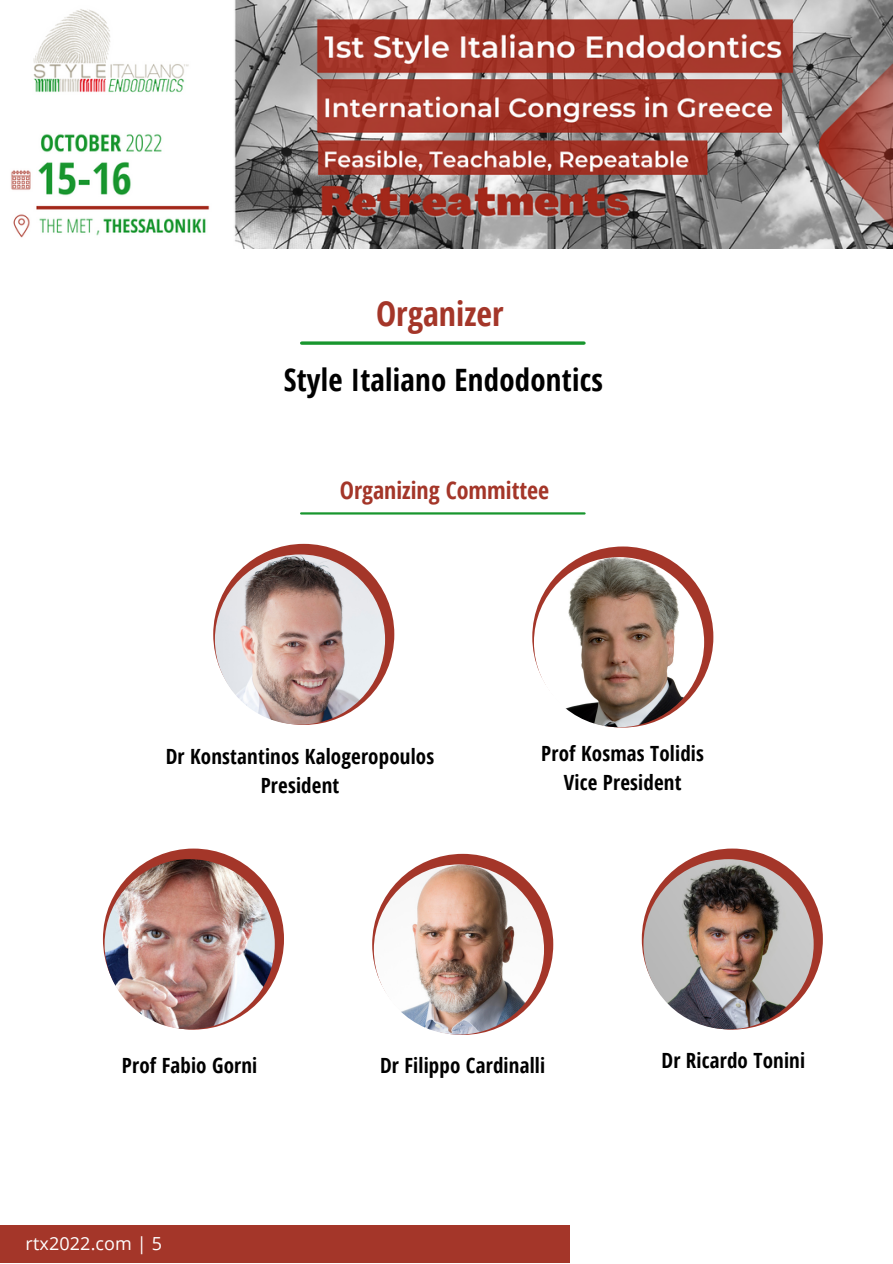
<style>
.page{position:relative;width:893px;height:1264px;background:#fff}
.page>*{position:absolute;margin:0;border:0;box-sizing:border-box;transform-origin:0 0}
.t1{font:700 33.9px "Open Sans Condensed";color:#a43629}
.t2{font:700 30.9px "Open Sans Condensed";letter-spacing:.01em;color:#000}
.t3{font:700 24px "Open Sans Condensed";color:#a43629}
.t4{font:700 21px/29.2px "Open Sans Condensed";letter-spacing:.01em;color:#000;text-align:center}
.t5{font:18px "Open Sans";letter-spacing:.005em;color:#fff}
</style>
<div class="page">
<div style="left:0;top:1224px;width:569px;height:38px;background:#a43629"></div>
<img style="left:11px;top:0;width:881px;height:248px">
<hr style="left:301px;top:512px;width:283px;height:2px;background:#18962e">
<div style="left:213px;top:544px;width:181px;height:181px;background:#a43629;border-radius:50%"></div>
<img style="left:215px;top:554px;width:170px;height:170px;border-radius:50%">
<div style="left:532px;top:546px;width:181px;height:181px;background:#a43629;border-radius:50%"></div>
<img style="left:534px;top:557px;width:170px;height:170px;border-radius:50%">
<svg style="left:301px;top:341px;width:283px;height:4px"></svg>
<div style="left:103px;top:848px;width:181px;height:181px;background:#a43629;border-radius:50%"></div>
<img style="left:105px;top:859px;width:170px;height:170px;border-radius:50%">
<div style="left:372px;top:853px;width:181px;height:181px;background:#a43629;border-radius:50%"></div>
<img style="left:374px;top:864px;width:170px;height:170px;border-radius:50%">
<svg style="left:641px;top:848px;width:181px;height:181px;background:#a9453a"></svg>
<img style="left:643px;top:859px;width:170px;height:170px;border-radius:50%">
<h1 class="t1" style="left:376px;top:290px;width:129px">Organizer</h1>
<h2 class="t2" style="left:284px;top:357px;width:321px">Style Italiano Endodontics</h2>
<p class="t3" style="left:340px;top:473px;width:211px">Organizing Committee</p>
<p class="t4" style="left:166px;top:741px;width:270px">Dr Konstantinos Kalogeropoulos<br>President</p>
<p class="t4" style="left:541px;top:738px;width:164px">Prof Kosmas Tolidis<br>Vice President</p>
<p class="t4" style="left:122px;top:1050px;width:137px">Prof Fabio Gorni</p>
<p class="t4" style="left:380px;top:1050px;width:166px">Dr Filippo Cardinalli</p>
<p class="t4" style="left:661px;top:1045px;width:145px">Dr Ricardo Tonini</p>
<p class="t5" style="left:26px;top:1231px;width:138px">rtx2022.com | 5</p>
</div>
